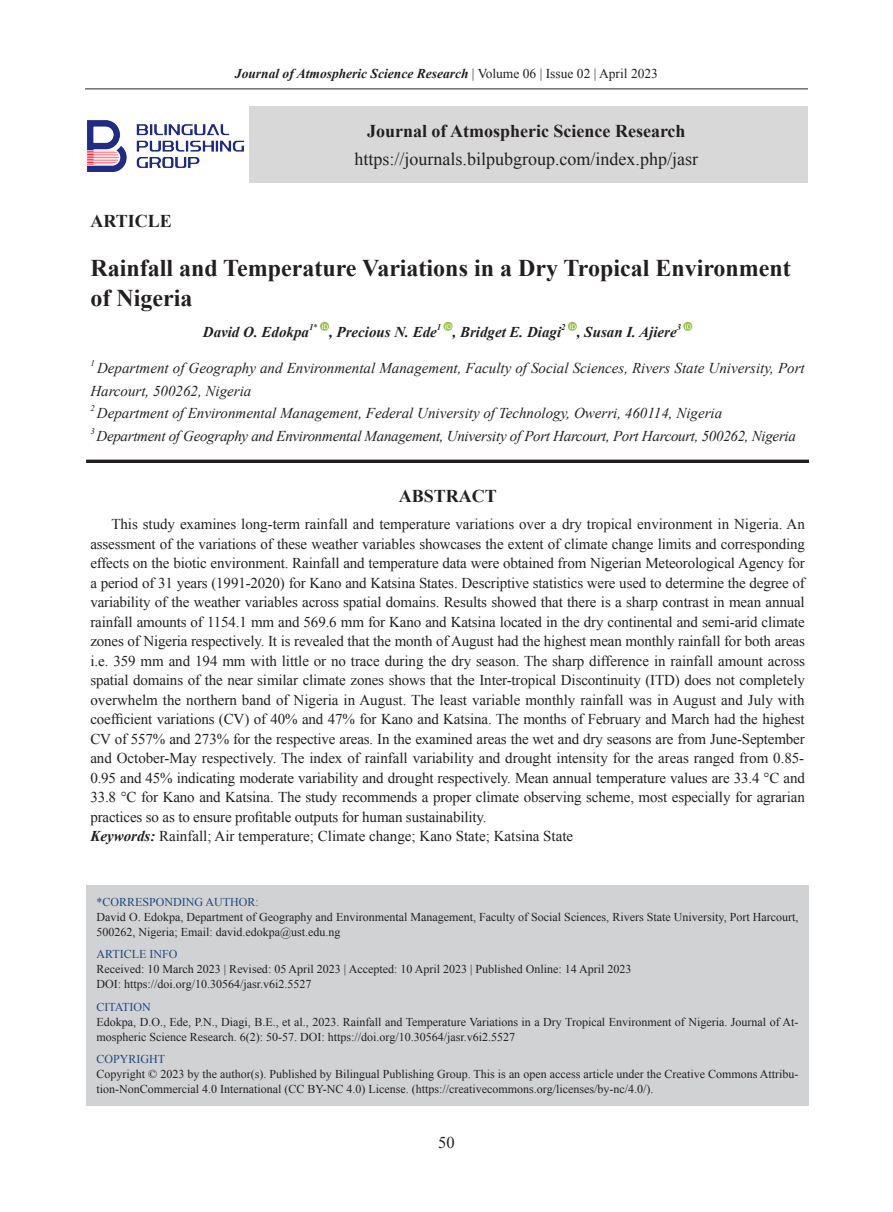
<style>
.page{position:relative;width:893px;height:1212px;background:#fff}
.page>*{position:absolute;margin:0;border:0;box-sizing:border-box;transform-origin:0 0}
.英文标题{font:700 24px/30px "Times New Roman";color:#231f20}
.t1{font:18px "Times New Roman";color:#231f20}
.ABSTRACT标{font:700 18px "Times New Roman";color:#231f20}
.分栏书眉{font:700 18px "Times New Roman";color:#231f20}
.t2{font:16.5px "Times New Roman";color:#231f20}
.Abstract{font:15px/19.5px "Times New Roman";letter-spacing:-.01em;color:#231f20;text-align:justify}
.英文地址{font:italic 15px/22.5px "Times New Roman";color:#231f20}
.英文地址-2{font:italic 15px "Times New Roman";letter-spacing:-.02em;color:#231f20}
.KEY{font:15px "Times New Roman";color:#231f20}
.英文作者{font:italic 700 15px "Times New Roman";color:#231f20}
.t3{font:italic 700 13.5px "Times New Roman";color:#231f20}
.基本信息{font:12px/15px "Times New Roman";color:#231f20}
.t4{font:12px "Times New Roman";color:#1f497d}
.英文作者-2{font:italic 700 8.7px "Times New Roman";color:#231f20}
.英文地址-3{font:italic 8.7px "Times New Roman";color:#231f20}
.s1{font-weight:400;font-style:normal}
.s2{font-weight:700;font-style:italic}
</style>
<div class="page">
<hr style="left:85px;top:89px;width:723px;height:1px;background:#67696b">
<div style="left:249px;top:107px;width:559px;height:76px;background:#d8d8d8"></div>
<img style="left:87px;top:120px;width:157px;height:51px">
<div style="left:86px;top:885px;width:723px;height:221px;background:#d1d2d4"></div>
<hr style="left:86px;top:460px;width:723px;height:3px;background:#231f20">
<svg style="left:320px;top:322px;width:9px;height:9px"></svg>
<svg style="left:443px;top:322px;width:9px;height:9px"></svg>
<svg style="left:568px;top:322px;width:9px;height:9px"></svg>
<svg style="left:683px;top:322px;width:9px;height:9px"></svg>
<p class="t3" style="left:235px;top:64px;width:424px">Journal of Atmospheric Science Research <span class="s1">| Volume 06 | Issue 02 | April 2023</span></p>
<p class="ABSTRACT标" style="left:367px;top:118px;width:320px">Journal of Atmospheric Science Research</p>
<p class="t1" style="left:355px;top:147px;width:345px">https://journals.bilpubgroup.com/index.php/jasr</p>
<p class="分栏书眉" style="left:90px;top:208px;width:83px">ARTICLE</p>
<p class="英文标题" style="left:90px;top:252px;width:702px">Rainfall and Temperature Variations in a Dry Tropical Environment of Nigeria</p>
<p class="英文作者" style="left:203px;top:322px;width:108px">David O. Edokpa</p>
<p class="英文作者-2" style="left:309px;top:321px;width:10px">1<span class="s1">*</span></p>
<p class="英文作者" style="left:329px;top:322px;width:109px">, Precious N. Ede</p>
<p class="英文作者-2" style="left:437px;top:321px;width:6px">1</p>
<p class="英文作者" style="left:452px;top:322px;width:110px">, Bridget E. Diagi</p>
<p class="英文作者-2" style="left:561px;top:321px;width:6px">2</p>
<p class="英文作者" style="left:577px;top:322px;width:101px">, Susan I. Ajiere</p>
<p class="英文作者-2" style="left:677px;top:321px;width:6px">3</p>
<p class="英文地址-3" style="left:90px;top:357px;width:6px">1</p>
<p class="英文地址" style="left:90px;top:357px;width:716px;text-indent:7px">Department of Geography and Environmental Management, Faculty of Social Sciences, Rivers State University, Port<br>Harcourt, 500262, Nigeria</p>
<p class="英文地址-3" style="left:90px;top:402px;width:6px">2</p>
<p class="英文地址" style="left:97px;top:402px;width:627px">Department of Environmental Management, Federal University of Technology, Owerri, 460114, Nigeria</p>
<p class="英文地址-3" style="left:90px;top:425px;width:6px">3</p>
<p class="英文地址-2" style="left:97px;top:425px;width:701px">Department of Geography and Environmental Management, University of Port Harcourt, Port Harcourt, 500262, Nigeria</p>
<p class="ABSTRACT标" style="left:399px;top:483px;width:100px">ABSTRACT</p>
<p class="Abstract" style="left:90px;top:514px;width:716px;text-indent:21px">This study examines long-term rainfall and temperature variations over a dry tropical environment in Nigeria. An assessment of the variations of these weather variables showcases the extent of climate change limits and corresponding effects on the biotic environment. Rainfall and temperature data were obtained from Nigerian Meteorological Agency for a period of 31 years (1991-2020) for Kano and Katsina States. Descriptive statistics were used to determine the degree of variability of the weather variables across spatial domains. Results showed that there is a sharp contrast in mean annual rainfall amounts of 1154.1 mm and 569.6 mm for Kano and Katsina located in the dry continental and semi-arid climate zones of Nigeria respectively. It is revealed that the month of August had the highest mean monthly rainfall for both areas i.e. 359 mm and 194 mm with little or no trace during the dry season. The sharp difference in rainfall amount across spatial domains of the near similar climate zones shows that the Inter-tropical Discontinuity (ITD) does not completely overwhelm the northern band of Nigeria in August. The least variable monthly rainfall was in August and July with coefficient variations (CV) of 40% and 47% for Kano and Katsina. The months of February and March had the highest CV of 557% and 273% for the respective areas. In the examined areas the wet and dry seasons are from June-September and October-May respectively. The index of rainfall variability and drought intensity for the areas ranged from 0.85- 0.95 and 45% indicating moderate variability and drought respectively. Mean annual temperature values are 33.4 °C and 33.8 °C for Kano and Katsina. The study recommends a proper climate observing scheme, most especially for agrarian practices so as to ensure profitable outputs for human sustainability.</p>
<p class="KEY" style="left:90px;top:826px;width:484px"><span class="s2">Keywords:</span> Rainfall; Air temperature; Climate change; Kano State; Katsina State</p>
<p class="t4" style="left:97px;top:893px;width:164px">*CORRESPONDING AUTHOR:</p>
<p class="基本信息" style="left:97px;top:909px;width:703px">David O. Edokpa, Department of Geography and Environmental Management, Faculty of Social Sciences, Rivers State University, Port Harcourt,<br>500262, Nigeria; Email: david.edokpa@ust.edu.ng</p>
<p class="t4" style="left:97px;top:946px;width:82px">ARTICLE INFO</p>
<p class="基本信息" style="left:97px;top:961px;width:536px">Received: 10 March 2023 | Revised: 05 April 2023 | Accepted: 10 April 2023 | Published Online: 14 April 2023</p>
<p class="基本信息" style="left:97px;top:976px;width:216px">DOI: https://doi.org/10.30564/jasr.v6i2.5527</p>
<p class="t4" style="left:97px;top:998px;width:56px">CITATION</p>
<p class="基本信息" style="left:97px;top:1014px;width:703px">Edokpa, D.O., Ede, P.N., Diagi, B.E., et al., 2023. Rainfall and Temperature Variations in a Dry Tropical Environment of Nigeria. Journal of At&shy;mospheric Science Research. 6(2): 50-57. DOI: https://doi.org/10.30564/jasr.v6i2.5527</p>
<p class="t4" style="left:97px;top:1051px;width:70px">COPYRIGHT</p>
<p class="基本信息" style="left:97px;top:1066px;width:703px">Copyright © 2023 by the author(s). Published by Bilingual Publishing Group. This is an open access article under the Creative Commons Attribu&shy;tion-NonCommercial 4.0 International (CC BY-NC 4.0) License. (https://creativecommons.org/licenses/by-nc/4.0/).</p>
<p class="t2" style="left:438px;top:1131px;width:18px">50</p>
</div>
